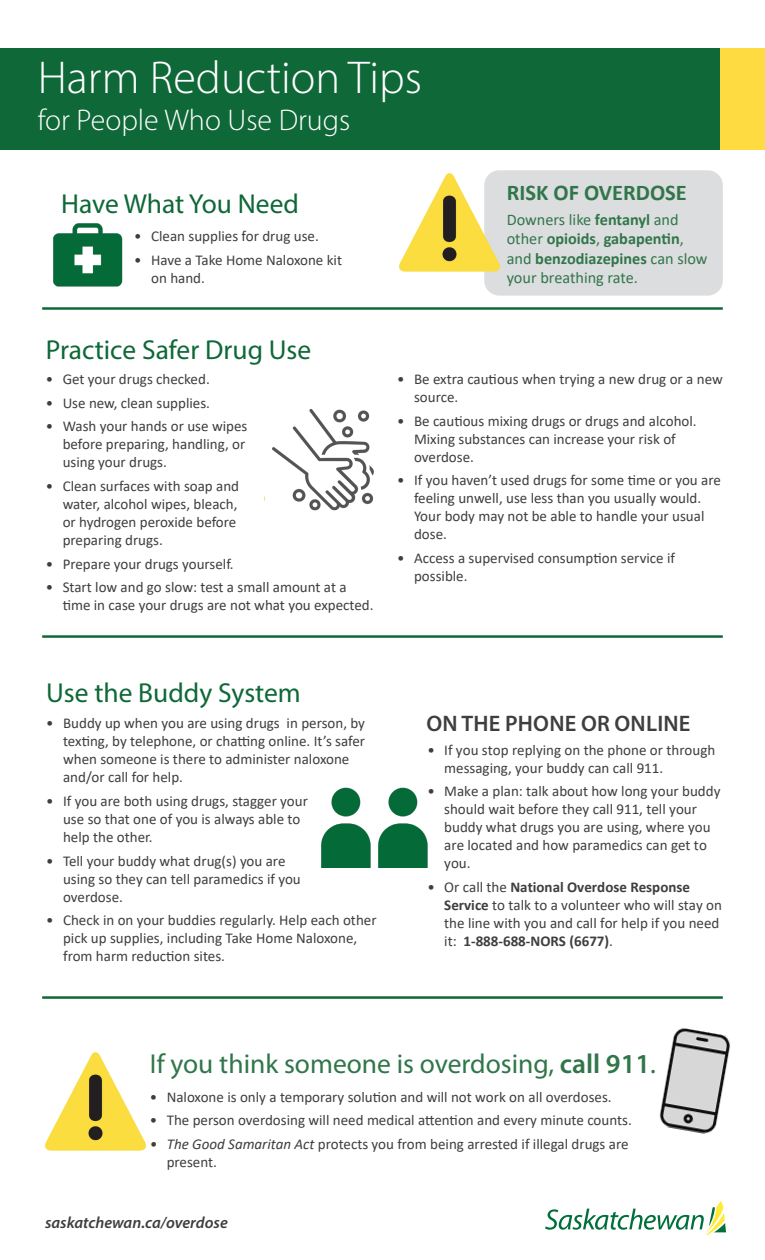
<style>
.page{position:relative;width:765px;height:1260px;background:#fff}
.page>*{position:absolute;margin:0;border:0;box-sizing:border-box;transform-origin:0 0}
.t1{font:300 46.25px "Myriad Pro";color:#fff}
.t2{font:300 30px "Myriad Pro";color:#fff}
.Paragraph_Style_1{font:27.5px "Myriad Pro";color:#31764a}
.t3{font:27.5px "Myriad Variable Concept";color:#0f6838}
.t4{font:27.5px "Myriad Pro";color:#0f6838}
.Paragraph_Style_1-2{font:600 22.5px "Myriad Pro";letter-spacing:.01em;color:#3e3e3f}
.t5{font:700 22.5px "Calibri";color:#31764a}
.Paragraph_Style_1-3{font:16.25px/19.5px "Calibri";color:#31764a}
.t6{font:italic 600 16.25px "Myriad Pro";color:#3e3e3f}
.t7{font:15px/18px "Calibri";color:#3e3e3f}
.s1{font-weight:700}
.s2{font-family:"Myriad Variable Concept"}
.s3{font-weight:600}
.s4{font-style:italic}
</style>
<div class="page">
<div style="left:0;top:48px;width:721px;height:102px;background:#0f6838"></div>
<div style="left:721px;top:48px;width:44px;height:102px;background:#ffdb42"></div>
<img style="left:53px;top:223px;width:70px;height:64px">
<div style="left:484px;top:170px;width:239px;height:126px;background:#dcdddf;border-radius:15px"></div>
<img style="left:399px;top:170px;width:101px;height:102px">
<hr style="left:42px;top:307px;width:681px;height:3px;background:#0f6838">
<img style="left:264px;top:409px;width:110px;height:102px">
<hr style="left:42px;top:635px;width:681px;height:3px;background:#0f6838">
<hr style="left:42px;top:996px;width:681px;height:3px;background:#0f6838">
<img style="left:321px;top:787px;width:50px;height:80px">
<img style="left:378px;top:787px;width:50px;height:80px">
<svg style="left:545px;top:1201px;width:181px;height:34px"></svg>
<img style="left:659px;top:1028px;width:72px;height:106px">
<img style="left:45px;top:1052px;width:102px;height:99px">
<p class="t1" style="left:38px;top:50px;width:386px">Harm Reduction Tips</p>
<p class="t2" style="left:38px;top:102px;width:314px">for People Who Use Drugs</p>
<p class="t3" style="left:61px;top:187px;width:239px">Have What You Need</p>
<p class="t7" style="left:134px;top:227px;width:186px">• Clean supplies for drug use.</p>
<p class="t7" style="left:151px;top:251px;width:192px;text-indent:-17px">• Have a Take Home Naloxone kit on hand.</p>
<p class="t3" style="left:46px;top:334px;width:267px">Practice Safer Drug Use</p>
<p class="t5" style="left:507px;top:176px;width:182px">RISK OF OVERDOSE</p>
<p class="Paragraph_Style_1-3" style="left:507px;top:209px;width:202px">Downers like <span class="s1">fentanyl</span> and other <span class="s1">opioids</span>, <span class="s1">gabapentin</span>, and <span class="s1">benzodiazepines</span> can slow your breathing rate.</p>
<p class="t7" style="left:46px;top:370px;width:165px">• Get your drugs checked.</p>
<p class="t7" style="left:46px;top:393px;width:166px">• Use new, clean supplies.</p>
<p class="t7" style="left:63px;top:417px;width:186px;text-indent:-17px">• Wash your hands or use wipes before preparing, handling, or using your drugs.</p>
<p class="t7" style="left:63px;top:477px;width:178px;text-indent:-17px">• Clean surfaces with soap and water, alcohol wipes, bleach, or hydrogen peroxide before preparing drugs.</p>
<p class="t7" style="left:46px;top:554px;width:189px">• Prepare your drugs yourself.</p>
<p class="t7" style="left:63px;top:578px;width:312px;text-indent:-17px">• Start low and go slow: test a small amount at a time in case your drugs are not what you expected.</p>
<p class="t7" style="left:414px;top:370px;width:310px;text-indent:-17px">• Be extra cautious when trying a new drug or a new source.</p>
<p class="t7" style="left:414px;top:411px;width:284px;text-indent:-17px">• Be cautious mixing drugs or drugs and alcohol.<br>Mixing substances can increase your risk of overdose.</p>
<p class="t7" style="left:414px;top:471px;width:308px;text-indent:-17px">• If you haven’t used drugs for some time or you are feeling unwell, use less than you usually would.<br>Your body may not be able to handle your usual dose.</p>
<p class="t7" style="left:414px;top:549px;width:263px;text-indent:-17px">• Access a supervised consumption service if possible.</p>
<p class="t4" style="left:46px;top:676px;width:256px"><span class="s2">Use the Bu</span>ddy System</p>
<p class="t7" style="left:63px;top:714px;width:304px;text-indent:-17px">• Buddy up when you are using drugs in person, by texting, by telephone, or chatting online. It’s safer when someone is there to administer naloxone and/or call for help.</p>
<p class="t7" style="left:63px;top:792px;width:246px;text-indent:-17px">• If you are both using drugs, stagger your use so that one of you is always able to help the other.</p>
<p class="t7" style="left:63px;top:851px;width:239px;text-indent:-17px">• Tell your buddy what drug(s) you are using so they can tell paramedics if you overdose.</p>
<p class="t7" style="left:63px;top:911px;width:315px;text-indent:-17px">• Check in on your buddies regularly. Help each other pick up supplies, including Take Home Naloxone, from harm reduction sites.</p>
<p class="Paragraph_Style_1-2" style="left:426px;top:709px;width:266px">ON THE PHONE OR ONLINE</p>
<p class="t7" style="left:444px;top:740px;width:273px;text-indent:-17px">• If you stop replying on the phone or through messaging, your buddy can call 911.</p>
<p class="t7" style="left:444px;top:782px;width:278px;text-indent:-17px">• Make a plan: talk about how long your buddy should wait before they call 911, tell your buddy what drugs you are using, where you are located and how paramedics can get to you.</p>
<p class="t7" style="left:444px;top:877px;width:279px;text-indent:-17px">• Or call the <span class="s1">N</span><span class="s1">ati</span><span class="s1">onal Overdose Response Service</span> to talk to a volunteer who will stay on the line with you and call for help if you need it: <span class="s1">1-8</span><span class="s1">88-688-NORS (6677)</span>.</p>
<p class="Paragraph_Style_1" style="left:150px;top:1046px;width:508px">If you think someone is overdosing, <span class="s3">call 911</span>.</p>
<p class="t7" style="left:150px;top:1088px;width:463px">• Naloxone is only a temporary solution and will not work on all overdoses.</p>
<p class="t7" style="left:150px;top:1111px;width:483px">• The person overdosing will need medical attention and every minute counts.</p>
<p class="t7" style="left:167px;top:1135px;width:463px;text-indent:-17px"><span class="s4">• The Good Samaritan Act</span> protects you from being arrested if illegal drugs are present.</p>
<p class="t6" style="left:45px;top:1213px;width:184px">saskatchewan.ca/overdose</p>
</div>
